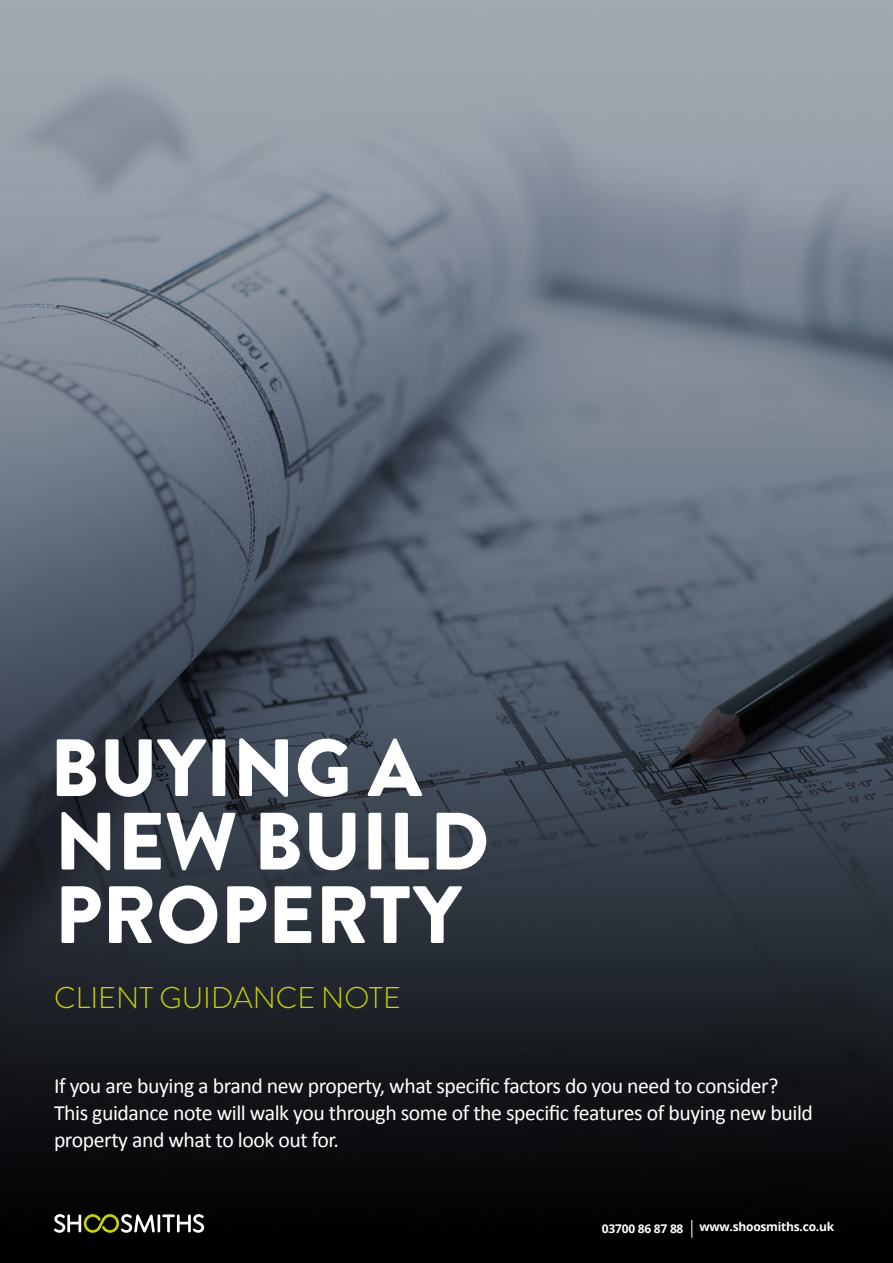
<style>
.page{position:relative;width:893px;height:1263px;background:#fff}
.page>*{position:absolute;margin:0;border:0;box-sizing:border-box;transform-origin:0 0}
.t1{font:900 81px/73.5px "Brandon Grotesque";color:#fff}
.t2{font:300 30px "Brandon Grotesque";color:#cad400}
.t3{font:21.75px/27px "Calibri";letter-spacing:-.02em;color:#fff}
.t4{font:700 12px "Open Sans";letter-spacing:-.02em;color:#fff}
</style>
<div class="page">
<img style="left:0;top:0;width:893px;height:1263px">
<svg style="left:54px;top:1214px;width:150px;height:19px"></svg>
<svg style="left:692px;top:1220px;width:1px;height:18px"></svg>
<h1 class="t1" style="left:50px;top:732px;width:441px">BUYING A<br>NEW BUILD<br>PROPERTY</h1>
<h2 class="t2" style="left:54px;top:977px;width:348px">CLIENT GUIDANCE NOTE</h2>
<p class="t3" style="left:54px;top:1073px;width:760px">If you are buying a brand new property, what specific factors do you need to consider?<br>This guidance note will walk you through some of the specific features of buying new build property and what to look out for.</p>
<p class="t4" style="left:602px;top:1220px;width:83px">03700 86 87 88</p>
<p class="t4" style="left:699px;top:1219px;width:136px">www.shoosmiths.co.uk</p>
</div>
